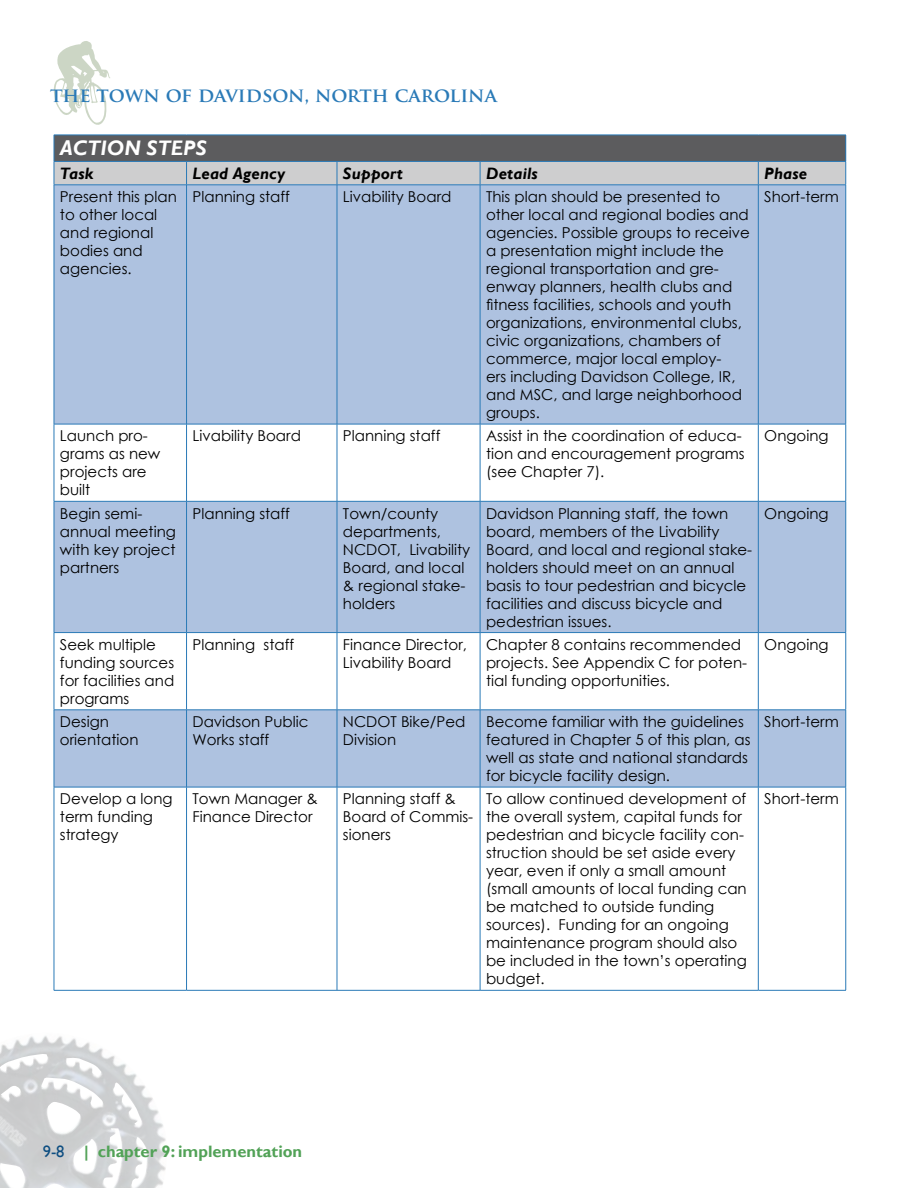
<style>
.page{position:relative;width:918px;height:1188px;background:#fff}
.page>*{position:absolute;margin:0;border:0;box-sizing:border-box;transform-origin:0 0}
.t1{font:italic 700 21px "Gill Sans";letter-spacing:.005em;color:#fff}
.t2{font:700 19.5px "Trajan Pro";color:#2a7ab7}
.t3{font:italic 700 16.5px "Gill Sans";letter-spacing:.01em;color:#000}
.t4{font:700 16.5px "Gill Sans";color:#52a257}
.t5{font:15px/18px "Century Gothic";color:#000}
.s1{font-weight:400;color:#0e4e81}
</style>
<div class="page">
<svg style="left:54px;top:41px;width:56px;height:84px"></svg>
<img style="left:0;top:1036px;width:167px;height:152px">
<svg style="left:55px;top:186px;width:790px;height:601px;fill:#aec2e0"></svg>
<hr style="left:54px;top:185px;width:1px;height:239px;background:#2a7ab7">
<hr style="left:186px;top:185px;width:1px;height:239px;background:#2a7ab7">
<hr style="left:337px;top:185px;width:1px;height:239px;background:#2a7ab7">
<hr style="left:480px;top:185px;width:1px;height:239px;background:#2a7ab7">
<hr style="left:758px;top:185px;width:1px;height:239px;background:#2a7ab7">
<hr style="left:845px;top:185px;width:1px;height:239px;background:#2a7ab7">
<hr style="left:54px;top:424px;width:133px;height:1px;background:#2a7ab7">
<hr style="left:54px;top:424px;width:1px;height:77px;background:#2a7ab7">
<hr style="left:187px;top:424px;width:150px;height:1px;background:#2a7ab7">
<hr style="left:186px;top:424px;width:1px;height:77px;background:#2a7ab7">
<hr style="left:337px;top:424px;width:143px;height:1px;background:#2a7ab7">
<hr style="left:337px;top:424px;width:1px;height:77px;background:#2a7ab7">
<hr style="left:480px;top:424px;width:278px;height:1px;background:#2a7ab7">
<hr style="left:480px;top:424px;width:1px;height:77px;background:#2a7ab7">
<hr style="left:758px;top:424px;width:88px;height:1px;background:#2a7ab7">
<hr style="left:758px;top:424px;width:1px;height:77px;background:#2a7ab7">
<hr style="left:845px;top:424px;width:1px;height:77px;background:#2a7ab7">
<hr style="left:54px;top:501px;width:133px;height:1px;background:#2a7ab7">
<hr style="left:54px;top:502px;width:1px;height:130px;background:#2a7ab7">
<hr style="left:187px;top:501px;width:150px;height:1px;background:#2a7ab7">
<hr style="left:186px;top:502px;width:1px;height:130px;background:#2a7ab7">
<hr style="left:337px;top:501px;width:143px;height:1px;background:#2a7ab7">
<hr style="left:337px;top:502px;width:1px;height:130px;background:#2a7ab7">
<hr style="left:480px;top:501px;width:278px;height:1px;background:#2a7ab7">
<hr style="left:480px;top:502px;width:1px;height:130px;background:#2a7ab7">
<hr style="left:758px;top:501px;width:88px;height:1px;background:#2a7ab7">
<hr style="left:758px;top:502px;width:1px;height:130px;background:#2a7ab7">
<hr style="left:845px;top:502px;width:1px;height:130px;background:#2a7ab7">
<hr style="left:54px;top:632px;width:133px;height:1px;background:#2a7ab7">
<hr style="left:54px;top:633px;width:1px;height:77px;background:#2a7ab7">
<hr style="left:187px;top:632px;width:150px;height:1px;background:#2a7ab7">
<hr style="left:186px;top:633px;width:1px;height:77px;background:#2a7ab7">
<hr style="left:337px;top:632px;width:143px;height:1px;background:#2a7ab7">
<hr style="left:337px;top:633px;width:1px;height:77px;background:#2a7ab7">
<hr style="left:480px;top:632px;width:278px;height:1px;background:#2a7ab7">
<hr style="left:480px;top:633px;width:1px;height:77px;background:#2a7ab7">
<hr style="left:758px;top:632px;width:88px;height:1px;background:#2a7ab7">
<hr style="left:758px;top:633px;width:1px;height:77px;background:#2a7ab7">
<hr style="left:845px;top:633px;width:1px;height:77px;background:#2a7ab7">
<hr style="left:54px;top:710px;width:133px;height:1px;background:#2a7ab7">
<hr style="left:54px;top:710px;width:1px;height:77px;background:#2a7ab7">
<hr style="left:187px;top:710px;width:150px;height:1px;background:#2a7ab7">
<hr style="left:186px;top:710px;width:1px;height:77px;background:#2a7ab7">
<hr style="left:337px;top:710px;width:143px;height:1px;background:#2a7ab7">
<hr style="left:337px;top:710px;width:1px;height:77px;background:#2a7ab7">
<hr style="left:480px;top:710px;width:278px;height:1px;background:#2a7ab7">
<hr style="left:480px;top:710px;width:1px;height:77px;background:#2a7ab7">
<hr style="left:758px;top:710px;width:88px;height:1px;background:#2a7ab7">
<hr style="left:758px;top:710px;width:1px;height:77px;background:#2a7ab7">
<hr style="left:845px;top:710px;width:1px;height:77px;background:#2a7ab7">
<hr style="left:54px;top:787px;width:133px;height:1px;background:#2a7ab7">
<hr style="left:54px;top:787px;width:1px;height:203px;background:#2a7ab7">
<hr style="left:187px;top:787px;width:150px;height:1px;background:#2a7ab7">
<hr style="left:186px;top:787px;width:1px;height:203px;background:#2a7ab7">
<hr style="left:337px;top:787px;width:143px;height:1px;background:#2a7ab7">
<hr style="left:337px;top:787px;width:1px;height:203px;background:#2a7ab7">
<hr style="left:480px;top:787px;width:278px;height:1px;background:#2a7ab7">
<hr style="left:480px;top:787px;width:1px;height:203px;background:#2a7ab7">
<hr style="left:758px;top:787px;width:88px;height:1px;background:#2a7ab7">
<hr style="left:758px;top:787px;width:1px;height:203px;background:#2a7ab7">
<hr style="left:845px;top:787px;width:1px;height:203px;background:#2a7ab7">
<hr style="left:54px;top:990px;width:133px;height:1px;background:#2a7ab7">
<hr style="left:187px;top:990px;width:150px;height:1px;background:#2a7ab7">
<hr style="left:337px;top:990px;width:143px;height:1px;background:#2a7ab7">
<hr style="left:480px;top:990px;width:278px;height:1px;background:#2a7ab7">
<hr style="left:758px;top:990px;width:88px;height:1px;background:#2a7ab7">
<svg style="left:54px;top:135px;width:792px;height:50px;background:#8c9094"></svg>
<hr style="left:54px;top:185px;width:133px;height:1px;background:#2a7ab7">
<hr style="left:187px;top:185px;width:150px;height:1px;background:#2a7ab7">
<hr style="left:337px;top:185px;width:143px;height:1px;background:#2a7ab7">
<hr style="left:480px;top:185px;width:278px;height:1px;background:#2a7ab7">
<hr style="left:758px;top:185px;width:88px;height:1px;background:#2a7ab7">
<h2 class="t2" style="left:50px;top:83px;width:448px">THE TOWN OF DAVIDSON, NORTH CAROLINA</h2>
<h1 class="t1" style="left:60px;top:136px;width:148px">ACTION STEPS</h1>
<p class="t3" style="left:60px;top:164px;width:35px">Task</p>
<p class="t3" style="left:193px;top:164px;width:94px">Lead Agency</p>
<p class="t3" style="left:343px;top:164px;width:62px">Support</p>
<p class="t3" style="left:486px;top:164px;width:53px">Details</p>
<p class="t3" style="left:764px;top:164px;width:44px">Phase</p>
<p class="t5" style="left:60px;top:187px;width:118px">Present this plan to other local and regional bodies and agencies.</p>
<p class="t5" style="left:193px;top:187px;width:99px">Planning staff</p>
<p class="t5" style="left:343px;top:187px;width:110px">Livability Board</p>
<p class="t5" style="left:486px;top:187px;width:265px">This plan should be presented to other local and regional bodies and agencies. Possible groups to receive a presentation might include the regional transportation and gre&shy;enway planners, health clubs and fitness facilities, schools and youth organizations, environmental clubs, civic organizations, chambers of commerce, major local employ-<br>ers including Davidson College, IR, and MSC, and large neighborhood groups.</p>
<p class="t5" style="left:764px;top:187px;width:76px">Short-term</p>
<p class="t5" style="left:60px;top:427px;width:102px">Launch pro&shy;grams as new projects are built</p>
<p class="t5" style="left:193px;top:427px;width:110px">Livability Board</p>
<p class="t5" style="left:343px;top:427px;width:99px">Planning staff</p>
<p class="t5" style="left:486px;top:427px;width:260px">Assist in the coordination of educa&shy;tion and encouragement programs (see Chapter 7).</p>
<p class="t5" style="left:764px;top:427px;width:66px">Ongoing</p>
<p class="t5" style="left:60px;top:504px;width:117px">Begin semi&shy;annual meeting with key project partners</p>
<p class="t5" style="left:193px;top:504px;width:99px">Planning staff</p>
<p class="t5" style="left:343px;top:504px;width:129px">Town/county departments,<br>NCDOT, Livability<br>Board, and local &amp; regional stake&shy;holders</p>
<p class="t5" style="left:486px;top:504px;width:268px">Davidson Planning staff, the town board, members of the Livability<br>Board, and local and regional stake&shy;holders should meet on an annual basis to tour pedestrian and bicycle facilities and discuss bicycle and pedestrian issues.</p>
<p class="t5" style="left:764px;top:504px;width:66px">Ongoing</p>
<p class="t5" style="left:60px;top:635px;width:116px">Seek multiple funding sources for facilities and programs</p>
<p class="t5" style="left:193px;top:635px;width:103px">Planning staff</p>
<p class="t5" style="left:343px;top:635px;width:126px">Finance Director,<br>Livability Board</p>
<p class="t5" style="left:486px;top:635px;width:263px">Chapter 8 contains recommended projects. See Appendix C for poten&shy;tial funding opportunities.</p>
<p class="t5" style="left:764px;top:635px;width:66px">Ongoing</p>
<p class="t5" style="left:60px;top:712px;width:80px">Design orientation</p>
<p class="t5" style="left:193px;top:712px;width:117px">Davidson Public<br>Works staff</p>
<p class="t5" style="left:343px;top:712px;width:124px">NCDOT Bike/Ped<br>Division</p>
<p class="t5" style="left:486px;top:712px;width:266px">Become familiar with the guidelines featured in Chapter 5 of this plan, as well as state and national standards for bicycle facility design.</p>
<p class="t5" style="left:764px;top:712px;width:76px">Short-term</p>
<p class="t5" style="left:60px;top:790px;width:114px">Develop a long term funding strategy</p>
<p class="t5" style="left:193px;top:790px;width:127px">Town Manager &amp;<br>Finance Director</p>
<p class="t5" style="left:343px;top:790px;width:132px">Planning staff &amp;<br>Board of Commis&shy;sioners</p>
<p class="t5" style="left:486px;top:790px;width:262px">To allow continued development of the overall system, capital funds for pedestrian and bicycle facility con&shy;struction should be set aside every year, even if only a small amount (small amounts of local funding can be matched to outside funding sources). Funding for an ongoing maintenance program should also be included in the town’s operating budget.</p>
<p class="t5" style="left:764px;top:790px;width:76px">Short-term</p>
<p class="t4" style="left:43px;top:1142px;width:261px"><span class="s1">9-8</span> | chapter 9: implementation</p>
</div>
